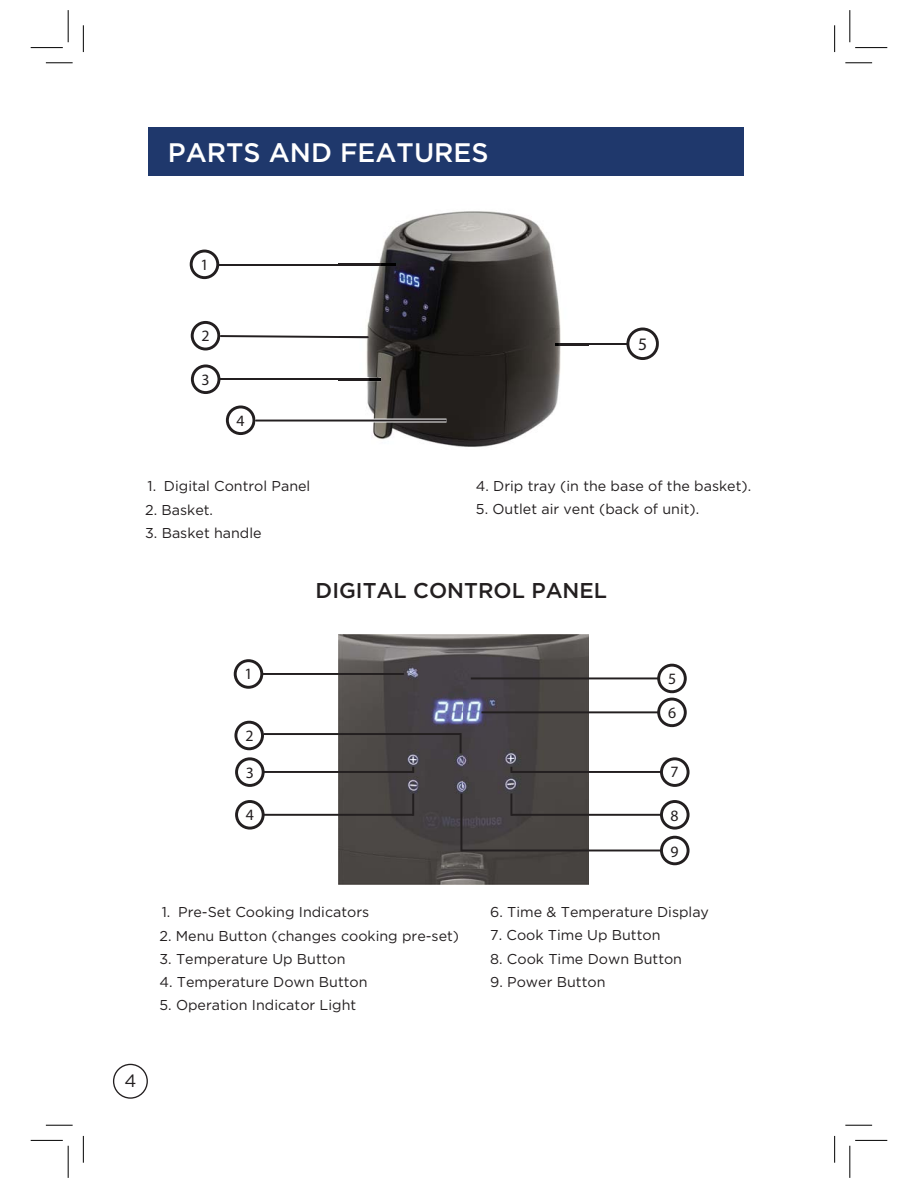
<style>
.page{position:relative;width:918px;height:1188px;background:#fff}
.page>*{position:absolute;margin:0;border:0;box-sizing:border-box;transform-origin:0 0}
.t1{font:500 26.7px "Gotham";color:#fff}
.t2{font:500 21.45px "Gotham";color:#231f20}
.t3{font:17.85px "Gotham";color:#231f20}
.t4{font:500 17.55px "Gotham";color:#231f20}
.t5{font:500 15.9px "Gotham";color:#231f20}
.t6{font:14.25px "Gotham";color:#231f20}
</style>
<div class="page">
<svg style="left:46px;top:63px;width:27px;height:1px"></svg>
<svg style="left:845px;top:63px;width:27px;height:1px"></svg>
<svg style="left:46px;top:1125px;width:27px;height:1px"></svg>
<svg style="left:845px;top:1125px;width:27px;height:1px"></svg>
<svg style="left:83px;top:25px;width:1px;height:27px"></svg>
<svg style="left:83px;top:1136px;width:1px;height:27px"></svg>
<svg style="left:834px;top:25px;width:1px;height:27px"></svg>
<svg style="left:834px;top:1136px;width:1px;height:27px"></svg>
<hr style="left:31px;top:47px;width:32px;height:1px;background:#000">
<hr style="left:855px;top:47px;width:32px;height:1px;background:#000">
<hr style="left:31px;top:1140px;width:32px;height:1px;background:#000">
<hr style="left:855px;top:1140px;width:32px;height:1px;background:#000">
<hr style="left:68px;top:10px;width:1px;height:32px;background:#000">
<hr style="left:68px;top:1146px;width:1px;height:32px;background:#000">
<hr style="left:850px;top:10px;width:1px;height:32px;background:#000">
<hr style="left:850px;top:1146px;width:1px;height:32px;background:#000">
<div style="left:113px;top:1064px;width:35px;height:35px;border:1px solid #231f20;border-radius:50%"></div>
<div style="left:226px;top:406px;width:29px;height:29px;border:3px solid #231f20;border-radius:50%"></div>
<div style="left:191px;top:364px;width:29px;height:30px;border:3px solid #231f20;border-radius:50%"></div>
<div style="left:191px;top:321px;width:29px;height:29px;border:3px solid #231f20;border-radius:50%"></div>
<div style="left:190px;top:250px;width:29px;height:29px;border:3px solid #231f20;border-radius:50%"></div>
<div style="left:626px;top:328px;width:33px;height:32px;border:3px solid #231f20;border-radius:50%"></div>
<svg style="left:220px;top:335px;width:119px;height:3px"></svg>
<hr style="left:219px;top:264px;width:177px;height:2px;background:#231f20">
<hr style="left:555px;top:343px;width:72px;height:2px;background:#231f20">
<div style="left:148px;top:127px;width:596px;height:48px;background:#1f386c"></div>
<hr style="left:219px;top:378px;width:162px;height:2px;background:#231f20">
<img style="left:339px;top:211px;width:250px;height:236px">
<img style="left:339px;top:336px;width:30px;height:2px">
<img style="left:339px;top:264px;width:57px;height:2px">
<img style="left:555px;top:343px;width:34px;height:2px">
<img style="left:339px;top:377px;width:42px;height:4px">
<img style="left:339px;top:378px;width:42px;height:2px">
<img style="left:339px;top:635px;width:250px;height:250px">
<div style="left:234px;top:659px;width:29px;height:30px;border:3px solid #231f20;border-radius:50%"></div>
<div style="left:235px;top:757px;width:30px;height:30px;border:3px solid #231f20;border-radius:50%"></div>
<div style="left:235px;top:800px;width:30px;height:30px;border:3px solid #231f20;border-radius:50%"></div>
<div style="left:234px;top:721px;width:30px;height:29px;border:3px solid #231f20;border-radius:50%"></div>
<div style="left:657px;top:664px;width:30px;height:29px;border:3px solid #231f20;border-radius:50%"></div>
<hr style="left:255px;top:419px;width:192px;height:3px;background:#fff">
<hr style="left:255px;top:420px;width:192px;height:2px;background:#231f20">
<hr style="left:263px;top:814px;width:150px;height:2px;background:#231f20">
<hr style="left:412px;top:794px;width:2px;height:22px;background:#231f20">
<hr style="left:264px;top:733px;width:197px;height:2px;background:#231f20">
<hr style="left:263px;top:771px;width:150px;height:2px;background:#231f20">
<hr style="left:460px;top:733px;width:2px;height:20px;background:#231f20">
<hr style="left:262px;top:673px;width:142px;height:2px;background:#231f20">
<hr style="left:471px;top:677px;width:188px;height:2px;background:#231f20">
<div style="left:657px;top:698px;width:30px;height:29px;border:3px solid #231f20;border-radius:50%"></div>
<hr style="left:481px;top:711px;width:178px;height:2px;background:#231f20">
<div style="left:660px;top:757px;width:30px;height:30px;border:3px solid #231f20;border-radius:50%"></div>
<div style="left:660px;top:800px;width:30px;height:30px;border:3px solid #231f20;border-radius:50%"></div>
<hr style="left:511px;top:814px;width:150px;height:2px;background:#231f20">
<hr style="left:510px;top:794px;width:2px;height:22px;background:#231f20">
<hr style="left:511px;top:771px;width:150px;height:2px;background:#231f20">
<div style="left:660px;top:836px;width:30px;height:29px;border:3px solid #231f20;border-radius:50%"></div>
<hr style="left:461px;top:850px;width:200px;height:1px;background:#231f20">
<hr style="left:460px;top:794px;width:2px;height:57px;background:#231f20">
<h1 class="t1" style="left:168px;top:142px;width:322px">PARTS AND FEATURES</h1>
<p class="t5" style="left:201px;top:255px;width:10px">1</p>
<p class="t5" style="left:201px;top:326px;width:10px">2</p>
<p class="t5" style="left:202px;top:370px;width:10px">3</p>
<p class="t5" style="left:236px;top:411px;width:10px">4</p>
<p class="t4" style="left:638px;top:334px;width:11px">5</p>
<p class="t6" style="left:148px;top:481px;width:164px">1. Digital Control Panel</p>
<p class="t6" style="left:145px;top:504px;width:69px">2. Basket.</p>
<p class="t6" style="left:145px;top:528px;width:118px">3. Basket handle</p>
<p class="t6" style="left:476px;top:481px;width:277px">4. Drip tray (in the base of the basket).</p>
<p class="t6" style="left:476px;top:504px;width:225px">5. Outlet air vent (back of unit).</p>
<h2 class="t2" style="left:316px;top:582px;width:293px">DIGITAL CONTROL PANEL</h2>
<p class="t5" style="left:245px;top:665px;width:10px">1</p>
<p class="t5" style="left:245px;top:726px;width:10px">2</p>
<p class="t5" style="left:246px;top:763px;width:10px">3</p>
<p class="t5" style="left:246px;top:805px;width:10px">4</p>
<p class="t6" style="left:162px;top:906px;width:209px">1. Pre-Set Cooking Indicators</p>
<p class="t6" style="left:159px;top:930px;width:301px">2. Menu Button (changes cooking pre-set)</p>
<p class="t6" style="left:159px;top:953px;width:188px">3. Temperature Up Button</p>
<p class="t6" style="left:159px;top:977px;width:210px">4. Temperature Down Button</p>
<p class="t6" style="left:159px;top:1000px;width:198px">5. Operation Indicator Light</p>
<p class="t3" style="left:125px;top:1074px;width:13px">4</p>
<p class="t5" style="left:668px;top:669px;width:10px">5</p>
<p class="t5" style="left:668px;top:703px;width:10px">6</p>
<p class="t5" style="left:670px;top:762px;width:10px">7</p>
<p class="t5" style="left:670px;top:806px;width:10px">8</p>
<p class="t5" style="left:670px;top:842px;width:10px">9</p>
<p class="t6" style="left:490px;top:906px;width:220px">6. Time &amp; Temperature Display</p>
<p class="t6" style="left:490px;top:930px;width:172px">7. Cook Time Up Button</p>
<p class="t6" style="left:490px;top:953px;width:193px">8. Cook Time Down Button</p>
<p class="t6" style="left:490px;top:977px;width:117px">9. Power Button</p>
</div>
